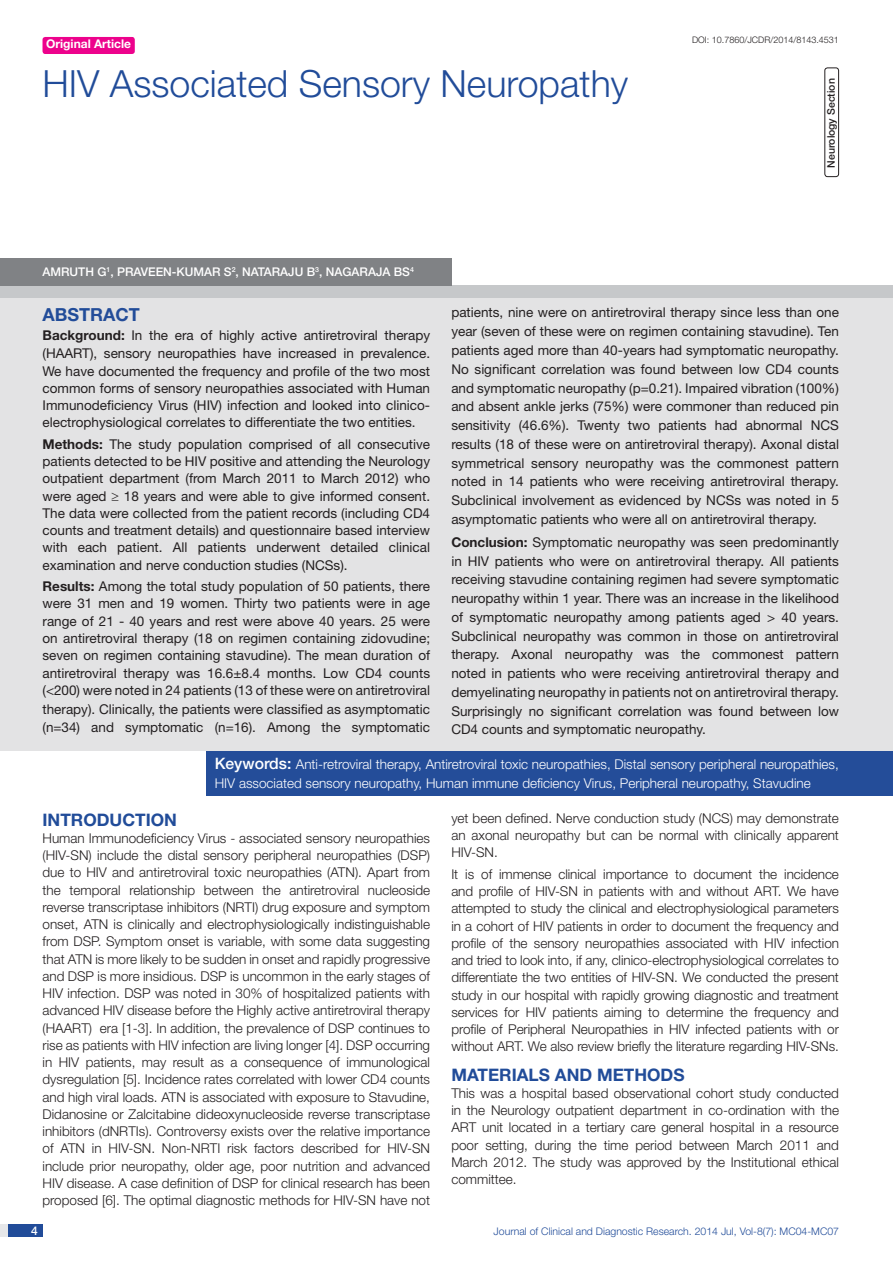
<style>
.page{position:relative;width:893px;height:1263px;background:#fff}
.page>*{position:absolute;margin:0;border:0;box-sizing:border-box;transform-origin:0 0}
.t1{font:300 37.5px "Helvetica Neue";color:#214c99}
.Abstract_head{font:700 18px "Helvetica Neue";color:#214c99}
.Level_1{font:700 17.25px "Helvetica Neue";color:#214c99}
.Abstract_text{font:13.5px/18.8px "Helvetica Neue";color:#231f20;text-align:justify}
.Body_text{font:300 13.5px/17.2px "Helvetica Neue";color:#231f20;text-align:justify}
.t2{font:300 13.5px/18.8px "Helvetica Neue";color:#fff}
.Author{font:500 12px "Helvetica Neue";color:#fff}
.t3{font:700 12px "Helvetica Neue";color:#fff}
.t4{font:300 10.5px "Helvetica Neue";color:#214c99}
.t5{font:500 10.5px "Helvetica Neue";color:#231f20}
.DOI{font:300 9px "Helvetica Neue";color:#231f20}
.s1{color:#244d99}
.s2{font-weight:700}
.s3{font-weight:500;font-size:15.75px}
</style>
<div class="page">
<div style="left:0;top:1224px;width:43px;height:13px;background:#e6e7e9"></div>
<div style="left:8px;top:1224px;width:35px;height:13px;background:#214c99"></div>
<div style="left:43px;top:37px;width:92px;height:17px;background:#ed028c;border-radius:3px"></div>
<div style="left:0;top:293px;width:893px;height:458px;background:#e3e3e4"></div>
<div style="left:0;top:286px;width:893px;height:12px;background:#c6c8ca"></div>
<div style="left:206px;top:751px;width:687px;height:44px;background:#244d99"></div>
<div style="left:0;top:258px;width:451px;height:28px;background:#808285"></div>
<div style="left:824px;top:67px;width:15px;height:110px;border:1px solid #231f20;border-radius:3px"></div>
<p class="t3" style="left:46px;top:37px;width:87px">Original Article</p>
<p class="t1" style="left:43px;top:61px;width:587px">HIV Associated Sensory Neuropathy</p>
<p class="Author" style="left:43px;top:265px;width:293px">AMRUTH G<sup>1</sup>, PRAVEEN-KUMAR S<sup>2</sup>, NATARAJU B<sup>3</sup>, NAGA</p>
<p class="Author" style="left:360px;top:265px;width:56px">RAJA BS<sup>4</sup></p>
<p class="DOI" style="left:692px;top:35px;width:148px">DOI: 10.7860/JCDR/2014/8143.4531</p>
<p class="t5" style="left:825px;top:168px;width:91px;rotate:-90deg">NEUROLOGY SECTION</p>
<p class="Abstract_head" style="left:43px;top:303px;width:99px">ABST<span class="s1">RAC</span>T</p>
<p class="Abstract_text" style="left:43px;top:325px;width:389px"><span class="s2">Background:</span> In the era of highly active antiretroviral therapy (HAART), sensory neuropathies have increased in prevalence.</p>
<p class="Abstract_text" style="left:43px;top:362px;width:389px;line-height:17.2px">We have documented the frequency and profile of the two most common forms of sensory neuropathies associated with Human Immunodeficiency Virus (HIV) infection and looked into clinico&shy;electrophysiological correlates to differentiate the two entities.</p>
<p class="Abstract_text" style="left:43px;top:435px;width:389px;line-height:17.2px"><span class="s2">Methods:</span> The study population comprised of all consecutive patients detected to be HIV positive and attending the Neurology outpatient department (from March 2011 to March 2012) who were aged ≥ 18 years and were able to give informed consent.<br>The data were collected from the patient records (including CD4 counts and treatment details) and questionnaire based interview with each patient. All patients underwent detailed clinical examination and nerve conduction studies (NCSs).</p>
<p class="Abstract_text" style="left:43px;top:578px;width:389px;line-height:17.2px"><span class="s2">Results:</span> Among the total study population of 50 patients, there were 31 men and 19 women. Thirty two patients were in age range of 21 - 40 years and rest were above 40 years. 25 were on antiretroviral therapy (18 on regimen containing zidovudine; seven on regimen containing stavudine). The mean duration of antiretroviral therapy was 16.6±8.4 months. Low CD4 counts (&lt;200) were noted in 24 patients (13 of these were on antiretroviral</p>
<p class="Abstract_text" style="left:43px;top:699px;width:389px">therapy). Clinically, the patients were classified as asymptomatic (n=34) and symptomatic (n=16). Among the symptomatic</p>
<p class="Abstract_text" style="left:451px;top:303px;width:389px">patients, nine were on antiretroviral therapy since less than one year (seven of these were on regimen containing stavudine). Ten patients aged more than 40-years had symptomatic neuropathy.<br>No significant correlation was found between low CD4 counts and symptomatic neuropathy (p=0.21). Impaired vibration (100%) and absent ankle jerks (75%) were commoner than reduced pin sensitivity (46.6%). Twenty two patients had abnormal NCS results (18 of these were on antiretroviral therapy). Axonal distal symmetrical sensory neuropathy was the commonest pattern noted in 14 patients who were receiving antiretroviral therapy.<br>Subclinical involvement as evidenced by NCSs was noted in 5 asymptomatic patients who were all on antiretroviral therapy.</p>
<p class="Abstract_text" style="left:451px;top:532px;width:389px"><span class="s2">Conclusion:</span> Symptomatic neuropathy was seen predominantly in HIV patients who were on antiretroviral therapy. All patients receiving stavudine containing regimen had severe symptomatic neuropathy within 1 year. There was an increase in the likelihood of symptomatic neuropathy among patients aged &gt; 40 years.<br>Subclinical neuropathy was common in those on antiretroviral therapy. Axonal neuropathy was the commonest pattern noted in patients who were receiving antiretroviral therapy and demyelinating neuropathy in patients not on antiretroviral therapy.<br>Surprisingly no significant correlation was found between low CD4 counts and symptomatic neuropathy.</p>
<p class="t2" style="left:215px;top:755px;width:626px"><span class="s3">KEYWORDS:</span> Anti-retroviral therapy, Antiretroviral toxic neuropathies, Distal sensory peripheral neuropathies,<br>HIV associated sensory neuropathy, Human immune deficiency Virus, Peripheral neuropathy, Stavudine</p>
<p class="Level_1" style="left:43px;top:809px;width:31px">Intro</p>
<p class="Level_1" style="left:97px;top:809px;width:37px">ductio</p>
<p class="Level_1" style="left:164px;top:809px;width:14px">n</p>
<p class="Body_text" style="left:43px;top:829px;width:389px">Human Immunodeficiency Virus - associated sensory neuropathies (HIV-SN) include the distal sensory peripheral neuropathies (DSP) due to HIV and antiretroviral toxic neuropathies (ATN). Apart from the temporal relationship between the antiretroviral nucleoside reverse transcriptase inhibitors (NRTI) drug exposure and symptom onset, ATN is clinically and electrophysiologically indistinguishable from DSP. Symptom onset is variable, with some data suggesting that ATN is more likely to be sudden in onset and rapidly progressive and DSP is more insidious. DSP is uncommon in the early stages of HIV infection. DSP was noted in 30% of hospitalized patients with advanced HIV disease before the Highly active antiretroviral therapy (HAART) era [1-3]. In addition, the prevalence of DSP continues to rise as patients with HIV infection are living longer [4]. DSP occurring in HIV patients, may result as a consequence of immunological dysregulation [5]. Incidence rates correlated with lower CD4 counts and high viral loads. ATN is associated with exposure to Stavudine, Didanosine or Zalcitabine dideoxynucleoside reverse transcriptase inhibitors (dNRTIs). Controversy exists over the relative importance of ATN in HIV-SN. Non-NRTI risk factors described for HIV-SN include prior neuropathy, older age, poor nutrition and advanced HIV disease. A case definition of DSP for clinical research has been proposed [6]. The optimal diagnostic methods for HIV-SN have not</p>
<p class="Body_text" style="left:451px;top:809px;width:389px">yet been defined. Nerve conduction study (NCS) may demonstrate an axonal neuropathy but can be normal with clinically apparent HIV-SN.</p>
<p class="Body_text" style="left:451px;top:865px;width:389px">It is of immense clinical importance to document the incidence and profile of HIV-SN in patients with and without ART. We have attempted to study the clinical and electrophysiological parameters in a cohort of HIV patients in order to document the frequency and profile of the sensory neuropathies associated with HIV infection and tried to look into, if any, clinico-electrophysiological correlates to differentiate the two entities of HIV-SN. We conducted the present study in our hospital with rapidly growing diagnostic and treatment services for HIV patients aiming to determine the frequency and profile of Peripheral Neuropathies in HIV infected patients with or without ART. We also review briefly the literature regarding HIV-SNs.</p>
<p class="Level_1" style="left:451px;top:1064px;width:233px">Materials and Methods</p>
<p class="Body_text" style="left:451px;top:1084px;width:389px">This was a hospital based observational cohort study conducted in the Neurology outpatient department in co-ordination with the ART unit located in a tertiary care general hospital in a resource poor setting, during the time period between March 2011 and March 2012. The study was approved by the Institutional ethical committee.</p>
<p class="Author" style="left:31px;top:1223px;width:8px">4</p>
<p class="t4" style="left:494px;top:1225px;width:347px">Journal of Clinical and Diagnostic Research. 2014 Jul, Vol-8(7): MC04-MC07</p>
</div>
